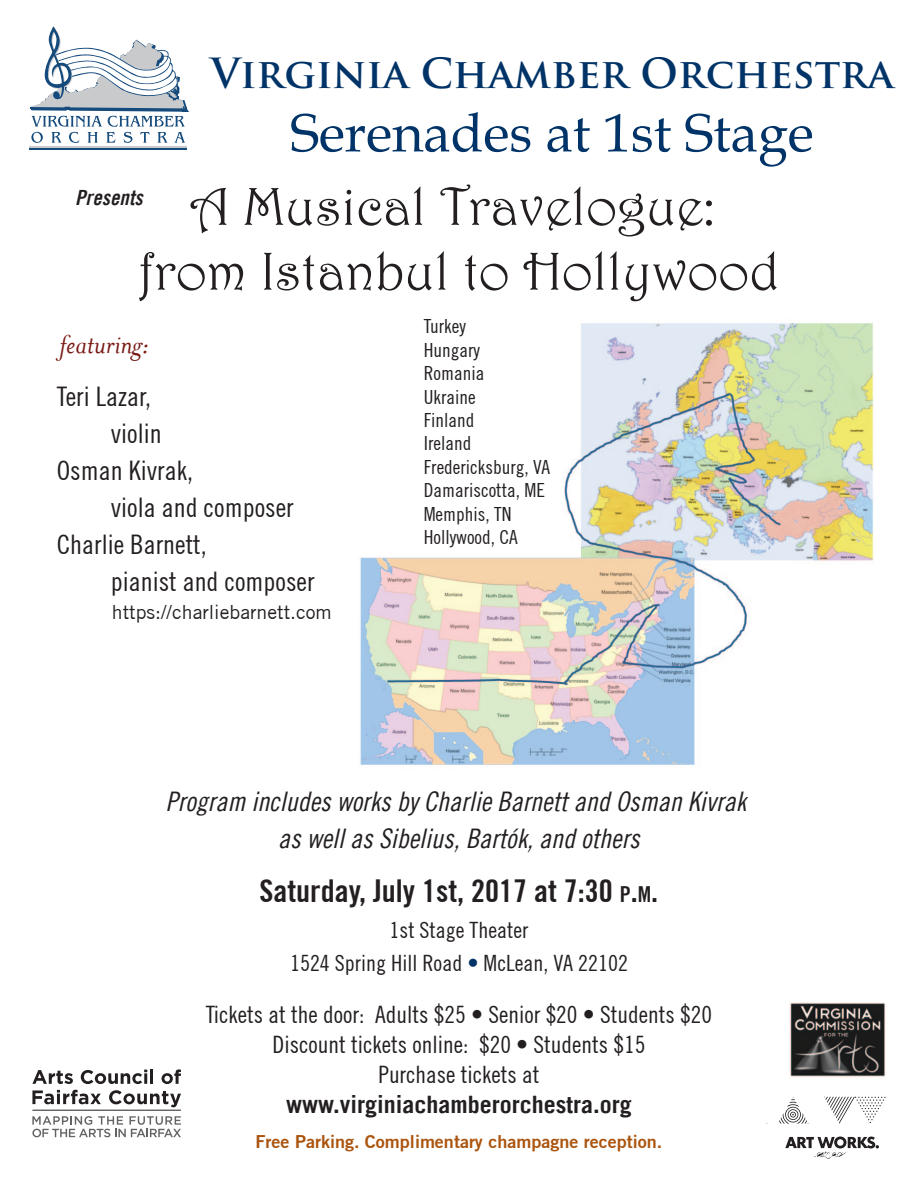
<style>
.page{position:relative;width:918px;height:1188px;background:#fff}
.page>*{position:absolute;margin:0;border:0;box-sizing:border-box;transform-origin:0 0}
.t1{font:54px/64.8px "Harrington";color:#231f20;text-align:center}
.t2{font:54px "Book Antiqua";color:#003367}
.t3{font:700 40.5px "Trajan Pro";color:#003367}
.t4{font:700 condensed 31.5px "Trade Gothic No.20";color:#231f20}
.t5{font:italic 30px "Mrs Eaves";color:#781a14}
.t6{font:27px/36.9px "Trade Gothic LT Cond Eighteen Obl";color:#231f20;text-align:center}
.t7{font:condensed 27px "Trade Gothic No.18";color:#231f20}
.t8{font:condensed 24px/30px "Trade Gothic No.18";color:#231f20;text-align:center}
.t9{font:700 24px "Trade Gothic LT";color:#231f20}
.t10{font:condensed 22.5px/33px "Trade Gothic No.18";color:#231f20;text-align:center}
.t11{font:21px "Trade Gothic LT Bold Cond Twenty Obl";color:#231f20}
.t12{font:condensed 19.5px/23.4px "Trade Gothic No.18";color:#231f20}
.t13{font:19.5px "Trade Gothic";color:#231f20}
.t14{font:700 18px "Trade Gothic No.2";color:#ab540e}
.s1{font-size:22.05px}
.s2{color:#003367}
</style>
<div class="page">
<svg style="left:29px;top:105px;width:161px;height:45px"></svg>
<hr style="left:29px;top:148px;width:157px;height:2px;background:#144a7c">
<hr style="left:29px;top:146px;width:157px;height:2px;background:#c9cacc">
<svg style="left:30px;top:26px;width:156px;height:84px"></svg>
<img style="left:790px;top:1002px;width:96px;height:76px">
<svg style="left:785px;top:1137px;width:94px;height:22px"></svg>
<svg style="left:824px;top:1097px;width:62px;height:27px"></svg>
<svg style="left:779px;top:1097px;width:30px;height:27px"></svg>
<svg style="left:32px;top:1070px;width:41px;height:14px"></svg>
<svg style="left:81px;top:1070px;width:66px;height:14px"></svg>
<hr style="left:150px;top:1070px;width:3px;height:14px;background:#231f20">
<svg style="left:162px;top:1069px;width:19px;height:15px"></svg>
<hr style="left:32px;top:1110px;width:149px;height:1px;background:#231f20">
<svg style="left:32px;top:1090px;width:69px;height:14px"></svg>
<svg style="left:109px;top:1090px;width:72px;height:17px"></svg>
<svg style="left:32px;top:1116px;width:149px;height:21px"></svg>
<img style="left:360px;top:323px;width:514px;height:442px">
<h2 class="t3" style="left:211px;top:49px;width:684px">Virginia Chamber Orchestra</h2>
<h1 class="t2" style="left:291px;top:95px;width:525px">Serenades at 1st Stage</h1>
<h1 class="t1" style="left:139px;top:173px;width:642px">A Musical Travelogue: from Istanbul to Hollywood</h1>
<p class="t11" style="left:75px;top:184px;width:69px">Presents</p>
<p class="t5" style="left:60px;top:328px;width:91px">featuring:</p>
<p class="t7" style="left:57px;top:380px;width:96px">Teri Lazar,</p>
<p class="t7" style="left:111px;top:417px;width:52px">violin</p>
<p class="t7" style="left:57px;top:454px;width:138px">Osman Kivrak,</p>
<p class="t7" style="left:111px;top:491px;width:184px">viola and composer</p>
<p class="t7" style="left:57px;top:528px;width:151px">Charlie Barnett,</p>
<p class="t7" style="left:111px;top:565px;width:205px">pianist and composer</p>
<p class="t13" style="left:112px;top:600px;width:221px">https://charliebarnett.com</p>
<p class="t12" style="left:424px;top:314px;width:128px">Turkey<br>Hungary<br>Romania<br>Ukraine<br>Finland<br>Ireland<br>Fredericksburg, VA<br>Damariscotta, ME<br>Memphis, TN<br>Hollywood, CA</p>
<p class="t6" style="left:166px;top:783px;width:582px">Program includes works by Charlie Barnett and Osman Kivrak as well as Sibelius, Bartók, and others</p>
<h3 class="t4" style="left:260px;top:872px;width:400px">Saturday, July 1st, 2017 at 7:30 <span class="s1">P</span>.<span class="s1">M</span>.</h3>
<p class="t10" style="left:290px;top:914px;width:340px">1st Stage Theater<br>1524 Spring Hill Road <span class="s2">•</span> McLean, VA 22102</p>
<p class="t8" style="left:206px;top:999px;width:508px">Tickets at the door: Adults $25 • Senior $20 • Students $20<br>Discount tickets online: $20 • Students $15<br>Purchase tickets at</p>
<p class="t9" style="left:286px;top:1090px;width:347px">www.virginiachamberorchestra.org</p>
<p class="t14" style="left:256px;top:1130px;width:408px">Free Parking. Complimentary champagne reception.</p>
</div>
